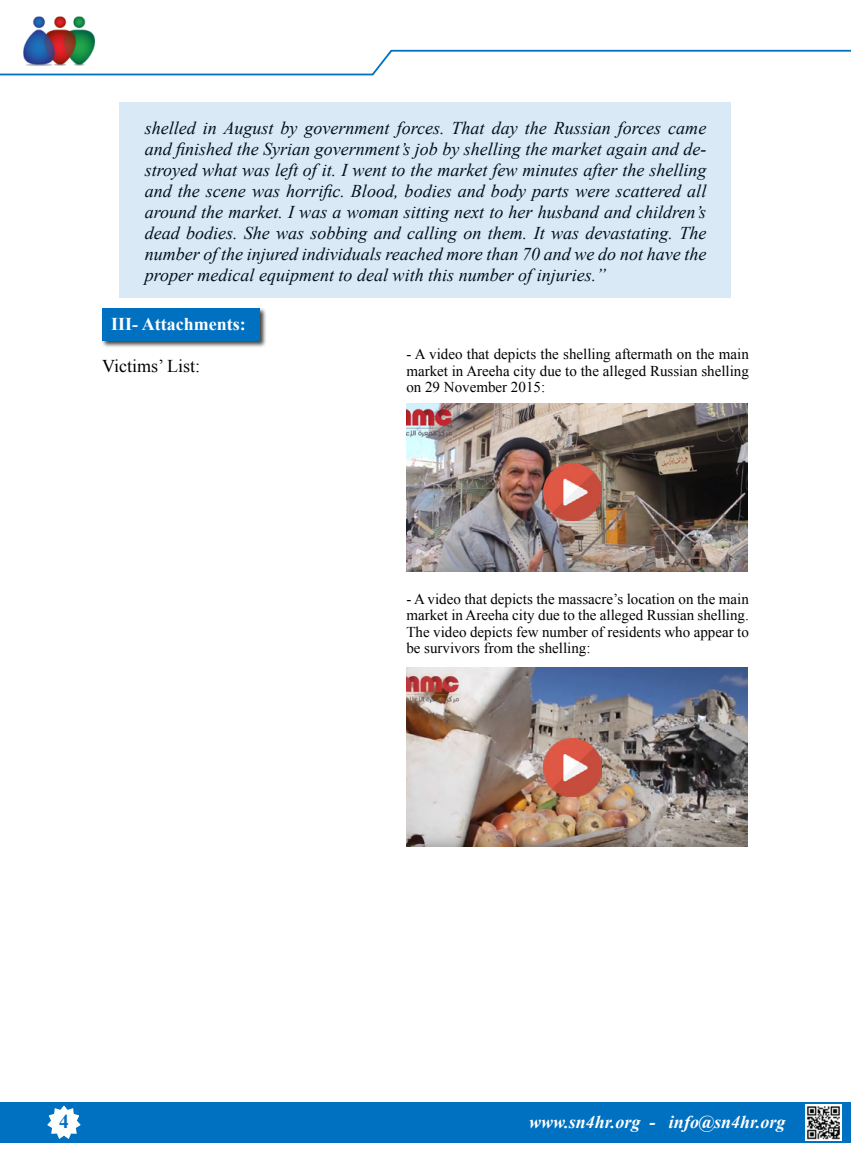
<style>
.page{position:relative;width:851px;height:1170px;background:#fff}
.page>*{position:absolute;margin:0;border:0;box-sizing:border-box;transform-origin:0 0}
.t1{font:700 19.5px "Times New Roman";color:#0070c0}
.t2{font:italic 18px/21px "Times New Roman";color:#000;text-align:justify}
.t3{font:italic 700 18px "Times New Roman";color:#fff}
.t4{font:700 18px "Times New Roman";color:#fff}
.t5{font:18px "Times New Roman";color:#000}
.t6{font:15px/16.5px "Times New Roman";color:#000}
</style>
<div class="page">
<img style="left:23px;top:16px;width:72px;height:33px">
<div style="left:0;top:1101px;width:850px;height:41px;background:#0070c0"></div>
<svg style="left:44px;top:1101px;width:40px;height:38px"></svg>
<svg style="left:0;top:49px;width:850px;height:27px"></svg>
<img style="left:805px;top:1104px;width:36px;height:36px">
<div style="left:101px;top:307px;width:165px;height:41px;background:#000;opacity:.75"></div>
<div style="left:102px;top:308px;width:157px;height:33px;background:#0070c0"></div>
<img style="left:406px;top:403px;width:341px;height:168px">
<img style="left:406px;top:667px;width:341px;height:179px">
<img style="left:543px;top:463px;width:58px;height:57px">
<img style="left:543px;top:738px;width:58px;height:58px">
<div style="left:119px;top:102px;width:612px;height:196px;background:#d9e9f5"></div>
<p class="t2" style="left:145px;top:117px;width:563px">shelled in August by government forces. That day the Russian forces came</p>
<p class="t2" style="left:145px;top:159px;width:563px">stroyed what was left of I.i t went to the market few minutes after the shelling</p>
<p class="t2" style="left:145px;top:138px;width:563px">andfinished the Syrian government s’ job by shelling the market again and de-</p>
<p class="t2" style="left:145px;top:180px;width:563px">and the scene was horrific. Blood, bodies and body parts were scattered all around the market I. was a woman sitting next to her husband and children s’ dead bodies. She was sobbing and calling on them. It was devastating. The number ofthe injured individuals reached more than 70 and we do not have the proper medical equipment to deal with this number of injuries “.</p>
<p class="t4" style="left:111px;top:312px;width:136px">III- Attachments:</p>
<p class="t6" style="left:406px;top:346px;width:344px">A- video that depicts the shelling aftermath on the main</p>
<p class="t5" style="left:102px;top:354px;width:100px">Victims’ List:</p>
<p class="t6" style="left:406px;top:362px;width:344px">market in Areeha city due to the alleged Russian shelling on 29 November 2015:</p>
<p class="t6" style="left:406px;top:590px;width:344px;text-align:justify">A- video that depicts the massacre s’ location on the main market in Areeha city due to the alleged Russian shelling.<br>The video depicts few number of residents who appear to be survivors from the shelling:</p>
<p class="t1" style="left:59px;top:1107px;width:11px">4</p>
<p class="t3" style="left:529px;top:1108px;width:113px">www.sn4hr.org</p>
<p class="t3" style="left:649px;top:1108px;width:7px">-</p>
<p class="t3" style="left:669px;top:1108px;width:118px">info@sn4hr.org</p>
</div>
